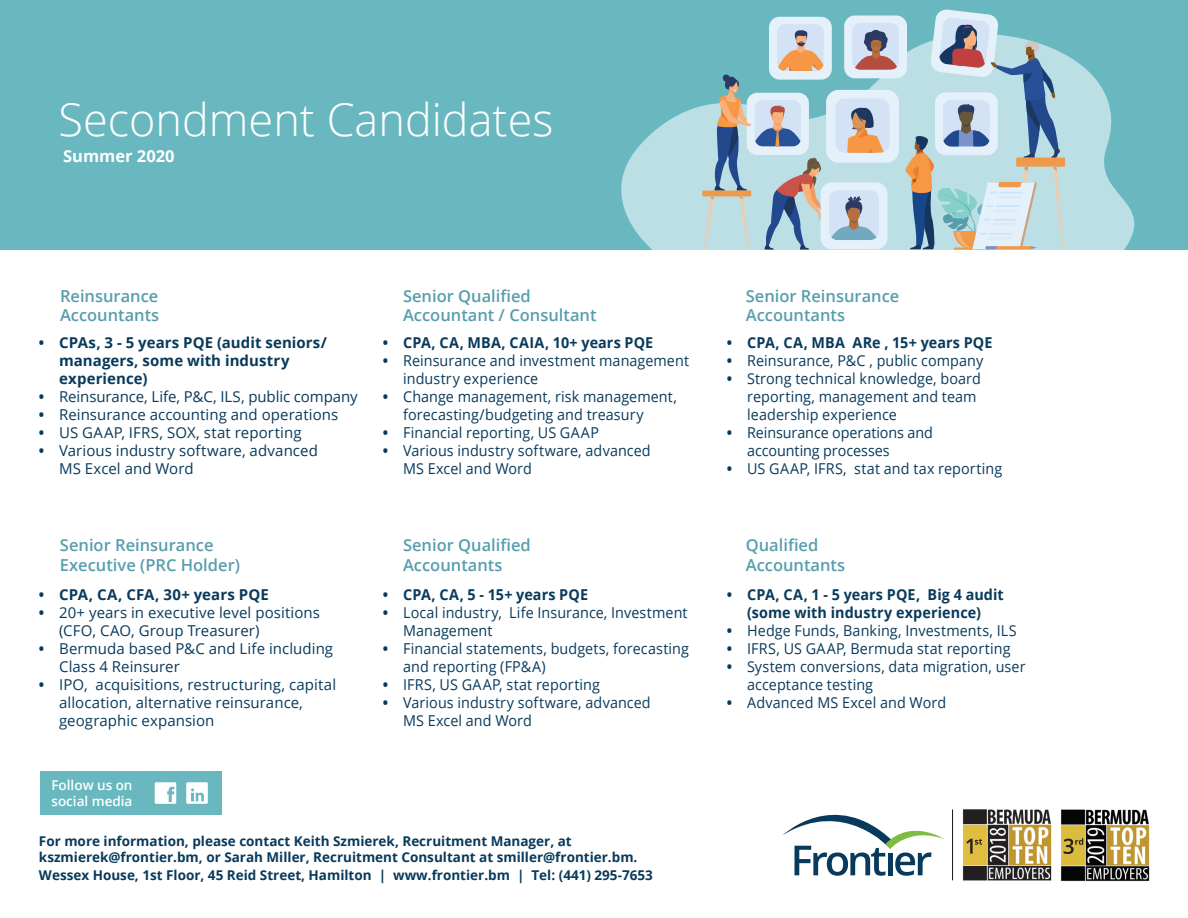
<style>
.page{position:relative;width:1188px;height:918px;background:#fff}
.page>*{position:absolute;margin:0;border:0;box-sizing:border-box;transform-origin:0 0}
.t1{font:300 45px "Open Sans";color:#fff}
.t2{font:600 16.5px/19.8px "Open Sans";color:#579ead}
.t3{font:700 16.5px "Open Sans";color:#fff}
.t4{font:15px/18px "Open Sans";letter-spacing:.005em;color:#083a5c;scale:.96 1}
.t5{font:15px/18px "Open Sans";letter-spacing:.005em;color:#083a5c}
.t6{font:700 15px/18px "Open Sans";letter-spacing:.005em;color:#083a5c;scale:.96 1}
.t7{font:700 13.5px/16.2px "Open Sans";color:#083a5c}
.t8{font:600 13.5px/16.2px "Open Sans";color:#fff}
.s1{font-weight:700}
</style>
<div class="page">
<div style="left:0;top:0;width:1188px;height:249px;background:#69b8c0"></div>
<svg style="left:620px;top:53px;width:516px;height:197px;fill:#bbdfe4"></svg>
<div style="left:1016px;top:158px;width:49px;height:9px;background:#ef994a"></div>
<div style="left:702px;top:191px;width:49px;height:5px;background:#ef994a"></div>
<div style="left:769px;top:17px;width:63px;height:63px;background:#e4f1fa;border-radius:11px"></div>
<div style="left:844px;top:16px;width:63px;height:62px;background:#e4f1fa;border-radius:11px"></div>
<svg style="left:704px;top:23px;width:195px;height:227px"></svg>
<svg style="left:905px;top:9px;width:158px;height:241px;background:#aac4cc"></svg>
<div style="left:40px;top:772px;width:181px;height:43px;background:#69b8c0"></div>
<div style="left:155px;top:782px;width:21px;height:22px;background:#fff"></div>
<div style="left:186px;top:782px;width:22px;height:22px;background:#fff"></div>
<svg style="left:167px;top:787px;width:7px;height:15px"></svg>
<svg style="left:191px;top:788px;width:13px;height:13px"></svg>
<svg style="left:783px;top:814px;width:162px;height:62px"></svg>
<img style="left:1061px;top:809px;width:88px;height:72px">
<hr style="left:952px;top:809px;width:1px;height:71px;background:#231f20">
<img style="left:962px;top:809px;width:90px;height:72px">
<svg style="left:966px;top:839px;width:16px;height:15px"></svg>
<svg style="left:1064px;top:838px;width:19px;height:16px"></svg>
<h1 class="t1" style="left:59px;top:88px;width:496px">Secondment Candidates</h1>
<p class="t3" style="left:63px;top:144px;width:113px">Summer 2020</p>
<p class="t2" style="left:60px;top:285px;width:101px">Reinsurance<br>Accountants</p>
<p class="t6" style="left:59px;top:333px;width:280px;text-indent:-20px">• CPAs, 3 - 5 years PQE (audit seniors/ managers, some with industry experience)</p>
<p class="t5" style="left:39px;top:387px;width:320px"><span class="s1">•</span> Reinsurance, Life, P&amp;C, ILS, public company</p>
<p class="t5" style="left:39px;top:405px;width:301px"><span class="s1">•</span> Reinsurance accounting and operations</p>
<p class="t5" style="left:39px;top:423px;width:264px"><span class="s1">•</span> US GAAP, IFRS, SOX, stat reporting</p>
<p class="t5" style="left:59px;top:441px;width:260px;text-indent:-20px"><span class="s1">•</span> Various industry software, advanced<br>MS Excel and Word</p>
<p class="t2" style="left:403px;top:285px;width:195px">Senior Qualified<br>Accountant / Consultant</p>
<p class="t2" style="left:746px;top:285px;width:155px">Senior Reinsurance<br>Accountants</p>
<p class="t6" style="left:383px;top:333px;width:283px">• CPA, CA, MBA, CAIA, 10+ years PQE</p>
<p class="t4" style="left:403px;top:351px;width:299px;text-indent:-20px"><span class="s1">•</span> Reinsurance and investment management industry experience</p>
<p class="t4" style="left:403px;top:387px;width:287px;text-indent:-20px"><span class="s1">•</span> Change management, risk management, forecasting/budgeting and treasury</p>
<p class="t4" style="left:383px;top:423px;width:227px"><span class="s1">•</span> Financial reporting, US GAAP</p>
<p class="t4" style="left:403px;top:441px;width:259px;text-indent:-20px"><span class="s1">•</span> Various industry software, advanced<br>MS Excel and Word</p>
<p class="t6" style="left:727px;top:333px;width:278px">• CPA, CA, MBA ARe , 15+ years PQE</p>
<p class="t4" style="left:727px;top:351px;width:269px"><span class="s1">•</span> Reinsurance, P&amp;C , public company</p>
<p class="t4" style="left:747px;top:369px;width:245px;text-indent:-20px"><span class="s1">•</span> Strong technical knowledge, board reporting, management and team leadership experience</p>
<p class="t4" style="left:747px;top:423px;width:195px;text-indent:-20px"><span class="s1">•</span> Reinsurance operations and accounting processes</p>
<p class="t4" style="left:727px;top:459px;width:288px"><span class="s1">•</span> US GAAP, IFRS, stat and tax reporting</p>
<p class="t2" style="left:60px;top:535px;width:182px">Senior Reinsurance<br>Executive (PRC Holder)</p>
<p class="t2" style="left:403px;top:535px;width:129px">Senior Qualified<br>Accountants</p>
<p class="t2" style="left:746px;top:535px;width:101px">Qualified<br>Accountants</p>
<p class="t6" style="left:39px;top:585px;width:241px">• CPA, CA, CFA, 30+ years PQE</p>
<p class="t5" style="left:59px;top:603px;width:262px;text-indent:-20px"><span class="s1">•</span> 20+ years in executive level positions (CFO, CAO, Group Treasurer)</p>
<p class="t5" style="left:59px;top:639px;width:276px;text-indent:-20px"><span class="s1">•</span> Bermuda based P&amp;C and Life including<br>Class 4 Reinsurer</p>
<p class="t5" style="left:59px;top:675px;width:279px;text-indent:-20px"><span class="s1">•</span> IPO, acquisitions, restructuring, capital allocation, alternative reinsurance, geographic expansion</p>
<p class="t8" style="left:51px;top:777px;width:83px">Follow us on social media</p>
<p class="t6" style="left:383px;top:585px;width:215px">• CPA, CA, 5 - 15+ years PQE</p>
<p class="t4" style="left:403px;top:603px;width:298px;text-indent:-20px"><span class="s1">•</span> Local industry, Life Insurance, Investment<br>Management</p>
<p class="t4" style="left:403px;top:639px;width:299px;text-indent:-20px"><span class="s1">•</span> Financial statements, budgets, forecasting and reporting (FP&amp;A)</p>
<p class="t4" style="left:383px;top:675px;width:228px"><span class="s1">•</span> IFRS, US GAAP, stat reporting</p>
<p class="t4" style="left:403px;top:693px;width:259px;text-indent:-20px"><span class="s1">•</span> Various industry software, advanced<br>MS Excel and Word</p>
<p class="t7" style="left:39px;top:832px;width:600px">For more information, please contact Keith Szmierek, Recruitment Manager, at kszmierek@frontier.bm, or Sarah Miller, Recruitment Consultant at smiller@frontier.bm.</p>
<p class="t7" style="left:39px;top:867px;width:615px">Wessex House, 1st Floor, 45 Reid Street, Hamilton | www.frontier.bm | Tel: (441) 295-7653</p>
<p class="t6" style="left:727px;top:585px;width:290px;text-align:center">• CPA, CA, 1 - 5 years PQE, Big 4 audit (some with industry experience)</p>
<p class="t4" style="left:727px;top:621px;width:303px"><span class="s1">•</span> Hedge Funds, Banking, Investments, ILS</p>
<p class="t4" style="left:727px;top:639px;width:297px"><span class="s1">•</span> IFRS, US GAAP, Bermuda stat reporting</p>
<p class="t4" style="left:747px;top:657px;width:291px;text-indent:-20px"><span class="s1">•</span> System conversions, data migration, user acceptance testing</p>
<p class="t4" style="left:727px;top:693px;width:230px"><span class="s1">•</span> Advanced MS Excel and Word</p>
</div>
